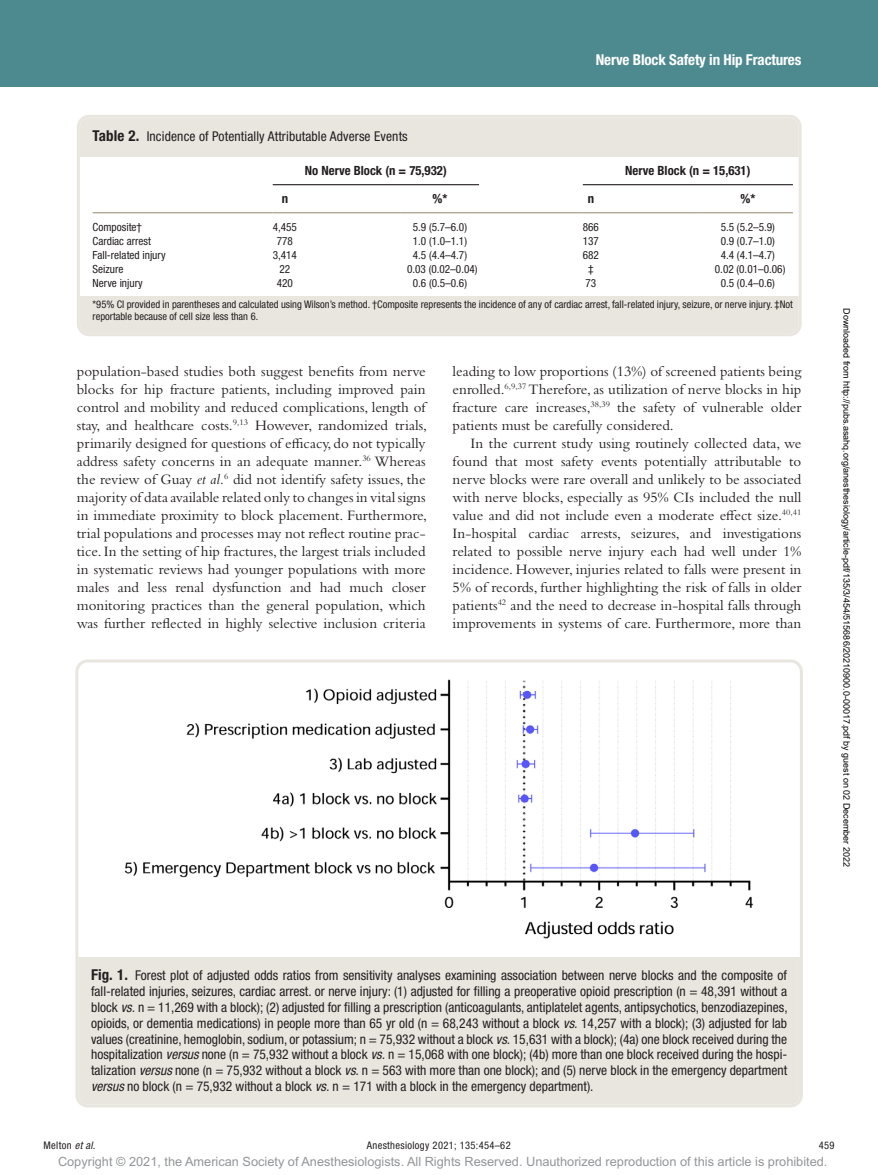
<style>
.page{position:relative;width:878px;height:1175px;background:#fff}
.page>*{position:absolute;margin:0;border:0;box-sizing:border-box;transform-origin:0 0}
.t1{font:15px/18px "Bembo Std";color:#231f20;text-align:justify}
.t2{font:700 condensed 15px "Helvetica Neue LT Std";letter-spacing:-.01em;color:#fff}
.t3{font:condensed 13.5px/15.8px "Helvetica Neue LT Std";color:#231f20;text-align:justify}
.t4{font:12.75px "Arial MT Std";color:#939598}
.t5{font:700 condensed 12.75px "Helvetica Neue LT Std";color:#231f20}
.t6{font:condensed 11.25px "Helvetica Neue LT Std";color:#231f20}
.t7{font:condensed 10.5px/12px "Helvetica Neue LT Std";color:#231f20}
.t8{font:condensed 10.5px "Helvetica Neue LT Std";letter-spacing:.03em;color:#231f20}
.t9{font:9px "Arial";color:#000}
.s1{font-weight:700;font-size:15px}
.s2{font-style:italic}
</style>
<div class="page">
<div style="left:0;top:0;width:878px;height:86px;background:#4d8a90"></div>
<hr style="left:93px;top:212px;width:180px;height:1px;background:#9f967d">
<hr style="left:273px;top:212px;width:128px;height:1px;background:#9f967d">
<hr style="left:401px;top:212px;width:182px;height:1px;background:#9f967d">
<hr style="left:583px;top:212px;width:119px;height:1px;background:#9f967d">
<hr style="left:702px;top:212px;width:90px;height:1px;background:#9f967d">
<div style="left:80px;top:118px;width:718px;height:38px;background:#e9e6df"></div>
<hr style="left:273px;top:184px;width:206px;height:1px;background:#231f20">
<hr style="left:583px;top:184px;width:209px;height:1px;background:#231f20">
<div style="left:80px;top:296px;width:718px;height:37px;background:#e9e6df"></div>
<div style="left:77px;top:115px;width:724px;height:221px;border:3px solid #e9e6df;border-radius:11px"></div>
<img style="left:124px;top:679px;width:630px;height:260px">
<div style="left:78px;top:957px;width:721px;height:147px;background:#e9e6df"></div>
<div style="left:75px;top:659px;width:727px;height:448px;border:3px solid #e9e6df;border-radius:11px"></div>
<p class="t2" style="left:595px;top:51px;width:207px">Nerve Block Safety in Hip Fractures</p>
<p class="t3" style="left:93px;top:128px;width:317px"><span class="s1">Table 2.</span> Incidence of Potentially Attributable Adverse Events</p>
<p class="t5" style="left:305px;top:163px;width:143px">No Nerve Block (n = 75,932)</p>
<p class="t5" style="left:625px;top:163px;width:127px">Nerve Block (n = 15,631)</p>
<p class="t5" style="left:282px;top:191px;width:8px">n</p>
<p class="t5" style="left:432px;top:191px;width:16px">%*</p>
<p class="t5" style="left:587px;top:191px;width:8px">n</p>
<p class="t5" style="left:740px;top:191px;width:16px">%*</p>
<p class="t6" style="left:93px;top:220px;width:51px">Composite†</p>
<p class="t6" style="left:273px;top:220px;width:26px">4,455</p>
<p class="t6" style="left:413px;top:220px;width:56px">5.9 (5.7–6.0)</p>
<p class="t6" style="left:583px;top:220px;width:18px">866</p>
<p class="t6" style="left:720px;top:220px;width:56px">5.5 (5.2–5.9)</p>
<p class="t6" style="left:93px;top:234px;width:60px">Cardiac arrest</p>
<p class="t6" style="left:277px;top:234px;width:18px">778</p>
<p class="t6" style="left:413px;top:234px;width:56px">1.0 (1.0–1.1)</p>
<p class="t6" style="left:583px;top:234px;width:18px">137</p>
<p class="t6" style="left:720px;top:234px;width:56px">0.9 (0.7–1.0)</p>
<p class="t6" style="left:93px;top:248px;width:74px">Fall-related injury</p>
<p class="t6" style="left:273px;top:248px;width:26px">3,414</p>
<p class="t6" style="left:413px;top:248px;width:56px">4.5 (4.4–4.7)</p>
<p class="t6" style="left:583px;top:248px;width:18px">682</p>
<p class="t6" style="left:720px;top:248px;width:56px">4.4 (4.1–4.7)</p>
<p class="t6" style="left:93px;top:262px;width:32px">Seizure</p>
<p class="t6" style="left:279px;top:262px;width:12px">22</p>
<p class="t6" style="left:407px;top:262px;width:72px">0.03 (0.02–0.04)</p>
<p class="t6" style="left:588px;top:262px;width:7px">‡</p>
<p class="t6" style="left:715px;top:262px;width:72px">0.02 (0.01–0.06)</p>
<p class="t6" style="left:93px;top:276px;width:52px">Nerve injury</p>
<p class="t6" style="left:277px;top:276px;width:18px">420</p>
<p class="t6" style="left:413px;top:276px;width:56px">0.6 (0.5–0.6)</p>
<p class="t6" style="left:585px;top:276px;width:12px">73</p>
<p class="t6" style="left:720px;top:276px;width:56px">0.5 (0.4–0.6)</p>
<p class="t7" style="left:93px;top:299px;width:701px">*95% CI provided in parentheses and calculated using Wilson’s method. †Composite represents the incidence of any of cardiac arrest, fall-related injury, seizure, or nerve injury. ‡Not reportable because of cell size less than 6.</p>
<p class="t1" style="left:77px;top:362px;width:352px">population-based studies both suggest benefits from nerve blocks for hip fracture patients, including improved pain control and mobility and reduced complications, length of stay, and healthcare costs.<sup>9,13</sup> However, randomized trials, primarily designed for questions of efficacy, do not typically address safety concerns in an adequate manner.<sup>36</sup> Whereas the review of Guay <span class="s2">et al.</span><sup>6</sup> did not identify safety issues, the majority of data available related only to changes in vital signs in immediate proximity to block placement. Furthermore, trial populations and processes may not reflect routine prac&shy;tice. In the setting of hip fractures, the largest trials included in systematic reviews had younger populations with more males and less renal dysfunction and had much closer monitoring practices than the general population, which was further reflected in highly selective inclusion criteria</p>
<p class="t1" style="left:452px;top:362px;width:350px">leading to low proportions (13%) of screened patients being enrolled.<sup>6,9,37</sup> Therefore, as utilization of nerve blocks in hip fracture care increases,<sup>38,39</sup> the safety of vulnerable older patients must be carefully considered.</p>
<p class="t1" style="left:452px;top:434px;width:350px;text-indent:18px">In the current study using routinely collected data, we found that most safety events potentially attributable to nerve blocks were rare overall and unlikely to be associated with nerve blocks, especially as 95% CIs included the null value and did not include even a moderate effect size.<sup>40,41<br></sup>In-hospital cardiac arrests, seizures, and investigations related to possible nerve injury each had well under 1% incidence. However, injuries related to falls were present in 5% of records, further highlighting the risk of falls in older patients<sup>42</sup> and the need to decrease in-hospital falls through improvements in systems of care. Furthermore, more than</p>
<p class="t9" style="left:850px;top:308px;width:560px;rotate:90deg">Downloaded from http://pubs.asahq.org/anesthesiology/article-pdf/135/3/454/515686/20210900.0-00017.pdf by guest on 02 December 2022</p>
<p class="t3" style="left:91px;top:967px;width:698px"><span class="s1">Fig. 1.</span> Forest plot of adjusted odds ratios from sensitivity analyses examining association between nerve blocks and the composite of fall-related injuries, seizures, cardiac arrest. or nerve injury: (1) adjusted for filling a preoperative opioid prescription (n = 48,391 without a block <span class="s2">vs.</span> n = 11,269 with a block); (2) adjusted for filling a prescription (anticoagulants, antiplatelet agents, antipsychotics, benzodiazepines, opioids, or dementia medications) in people more than 65 yr old (n = 68,243 without a block <span class="s2">vs.</span> 14,257 with a block); (3) adjusted for lab values (creatinine, hemoglobin, sodium, or potassium; n = 75,932 without a block <span class="s2">vs.</span> 15,631 with a block); (4a) one block received during the hospitalization <span class="s2">versus</span> none (n = 75,932 without a block <span class="s2">vs.</span> n = 15,068 with one block); (4b) more than one block received during the hospi&shy;talization <span class="s2">versus</span> none (n = 75,932 without a block <span class="s2">vs.</span> n = 563 with more than one block); and (5) nerve block in the emergency department <span class="s2">versus</span> no block (n = 75,932 without a block <span class="s2">vs.</span> n = 171 with a block in the emergency department).</p>
<p class="t7" style="left:44px;top:1139px;width:53px">Melton <span class="s2">et al.</span></p>
<p class="t8" style="left:367px;top:1139px;width:145px">Anesthesiology 2021; 135:454–62</p>
<p class="t7" style="left:818px;top:1139px;width:17px">459</p>
<p class="t4" style="left:58px;top:1154px;width:771px">Copyright © 2021, the American Society of Anesthesiologists. All Rights Reserved. Unauthorized reproduction of this article is prohibited.</p>
</div>
